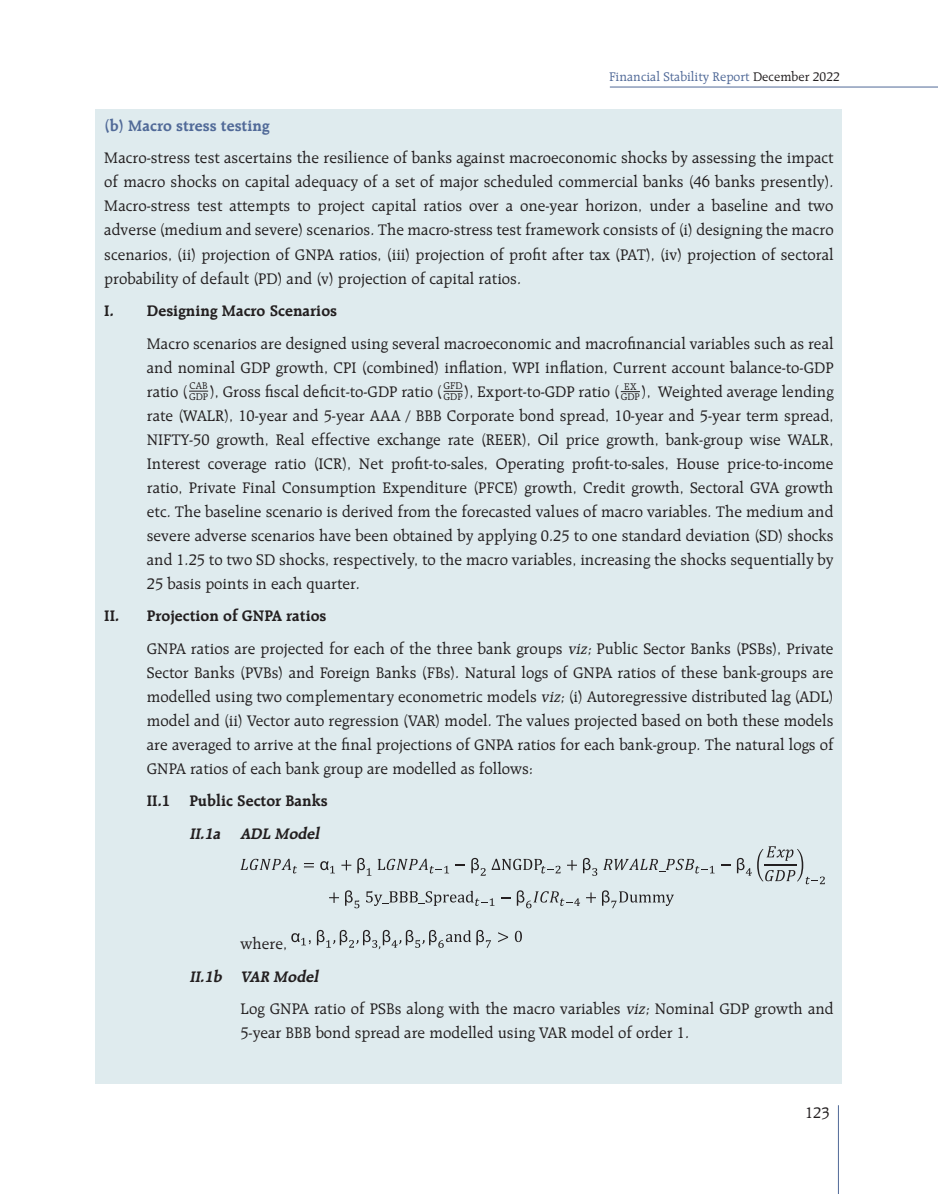
<style>
.page{position:relative;width:938px;height:1194px;background:#fff}
.page>*{position:absolute;margin:0;border:0;box-sizing:border-box;transform-origin:0 0}
.t1{font:16.5px/24px "Raleigh BT";color:#231f20;text-align:justify}
.t2{font:700 16.5px "Raleigh BT";color:#231f20}
.t3{font:italic 700 16.5px "Raleigh BT";color:#231f20}
.t4{font:700 16.5px "Raleigh BT";color:#516a98}
.t5{font:13.5px "Raleigh BT";color:#516a98}
.t6{font:10.5px/10.5px "Raleigh BT";color:#231f20}
.s1{color:#231f20}
.s2{font-style:italic}
</style>
<div class="page">
<hr style="left:838px;top:1104px;width:1px;height:89px;background:#516a98">
<div style="left:96px;top:110px;width:746px;height:973px;background:#dfebee"></div>
<hr style="left:610px;top:87px;width:328px;height:1px;background:#516a98">
<svg style="left:189px;top:390px;width:19px;height:1px"></svg>
<svg style="left:444px;top:391px;width:19px;height:1px"></svg>
<svg style="left:621px;top:391px;width:19px;height:1px"></svg>
<svg style="left:240px;top:858px;width:57px;height:15px"></svg>
<svg style="left:304px;top:863px;width:10px;height:4px"></svg>
<svg style="left:320px;top:861px;width:15px;height:12px"></svg>
<svg style="left:341px;top:860px;width:10px;height:10px"></svg>
<svg style="left:357px;top:857px;width:13px;height:18px"></svg>
<svg style="left:378px;top:858px;width:71px;height:15px"></svg>
<svg style="left:471px;top:857px;width:90px;height:18px"></svg>
<svg style="left:567px;top:860px;width:10px;height:10px"></svg>
<svg style="left:583px;top:857px;width:14px;height:18px"></svg>
<svg style="left:603px;top:858px;width:112px;height:15px"></svg>
<svg style="left:737px;top:846px;width:88px;height:38px"></svg>
<svg style="left:329px;top:892px;width:10px;height:10px"></svg>
<svg style="left:345px;top:890px;width:14px;height:18px"></svg>
<svg style="left:366px;top:890px;width:127px;height:15px"></svg>
<svg style="left:517px;top:890px;width:63px;height:18px"></svg>
<svg style="left:586px;top:892px;width:10px;height:10px"></svg>
<svg style="left:602px;top:890px;width:72px;height:17px"></svg>
<svg style="left:291px;top:933px;width:20px;height:12px"></svg>
<svg style="left:317px;top:929px;width:174px;height:20px"></svg>
<svg style="left:498px;top:932px;width:10px;height:10px"></svg>
<svg style="left:515px;top:930px;width:7px;height:11px"></svg>
<p class="t5" style="left:609px;top:69px;width:232px">Financial Stability Report <span class="s1">December 2022</span></p>
<p class="t4" style="left:104px;top:115px;width:167px">(b) Macro stress testing</p>
<p class="t1" style="left:104px;top:146px;width:731px">Macro-stress test ascertains the resilience of banks against macroeconomic shocks by assessing the impact of macro shocks on capital adequacy of a set of major scheduled commercial banks (46 banks presently).<br>Macro-stress test attempts to project capital ratios over a one-year horizon, under a baseline and two adverse (medium and severe) scenarios. The macro-stress test framework consists of (i) designing the macro scenarios, (ii) projection of GNPA ratios, (iii) projection of profit after tax (PAT), (iv) projection of sectoral probability of default (PD) and (v) projection of capital ratios.</p>
<p class="t2" style="left:104px;top:300px;width:234px">I. Designing Macro Scenarios</p>
<p class="t1" style="left:147px;top:331px;width:688px">Macro scenarios are designed using several macroeconomic and macrofinancial variables such as real and nominal GDP growth, CPI (combined) inflation, WPI inflation, Current account balance-to-GDP ratio (</p>
<p class="t6" style="left:189px;top:380px;width:21px">CAB<br>GDP</p>
<p class="t1" style="left:210px;top:379px;width:233px">), Gross fiscal deficit-to-GDP ratio (</p>
<p class="t6" style="left:444px;top:380px;width:21px">GFD<br>GDP</p>
<p class="t1" style="left:465px;top:379px;width:156px">), Export-to-GDP ratio (</p>
<p class="t6" style="left:621px;top:381px;width:21px;text-align:center">EX<br>GDP</p>
<p class="t1" style="left:147px;top:379px;width:688px;text-indent:495px">), Weighted average lending rate (WALR), 10-year and 5-year AAA / BBB Corporate bond spread, 10-year and 5-year term spread, NIFTY-50 growth, Real effective exchange rate (REER), Oil price growth, bank-group wise WALR, Interest coverage ratio (ICR), Net profit-to-sales, Operating profit-to-sales, House price-to-income ratio, Private Final Consumption Expenditure (PFCE) growth, Credit growth, Sectoral GVA growth etc. The baseline scenario is derived from the forecasted values of macro variables. The medium and severe adverse scenarios have been obtained by applying 0.25 to one standard deviation (SD) shocks and 1.25 to two SD shocks, respectively, to the macro variables, increasing the shocks sequentially by 25 basis points in each quarter.</p>
<p class="t2" style="left:104px;top:605px;width:224px">II. Projection of GNPA ratios</p>
<p class="t1" style="left:147px;top:636px;width:688px">GNPA ratios are projected for each of the three bank groups <span class="s2">viz;</span> Public Sector Banks (PSBs), Private Sector Banks (PVBs) and Foreign Banks (FBs). Natural logs of GNPA ratios of these bank-groups are modelled using two complementary econometric models <span class="s2">viz;</span>(i) Autoregressive distributed lag (ADL) model and (ii) Vector auto regression (VAR) model. The values projected based on both these models are averaged to arrive at the final projections of GNPA ratios for each bank-group. The natural logs of GNPA ratios of each bank group are modelled as follows:</p>
<p class="t2" style="left:147px;top:790px;width:182px">II.1 Public Sector Banks</p>
<p class="t3" style="left:189px;top:823px;width:135px">II.1a ADL Model</p>
<p class="t1" style="left:240px;top:931px;width:48px">where,</p>
<p class="t3" style="left:189px;top:966px;width:134px">II.1b VAR Model</p>
<p class="t1" style="left:240px;top:996px;width:595px">Log GNPA ratio of PSBs along with the macro variables <span class="s2">viz;</span> Nominal GDP growth and<br>5-year BBB bond spread are modelled using VAR model of order 1.</p>
<p class="t1" style="left:805px;top:1099px;width:26px">123</p>
</div>
